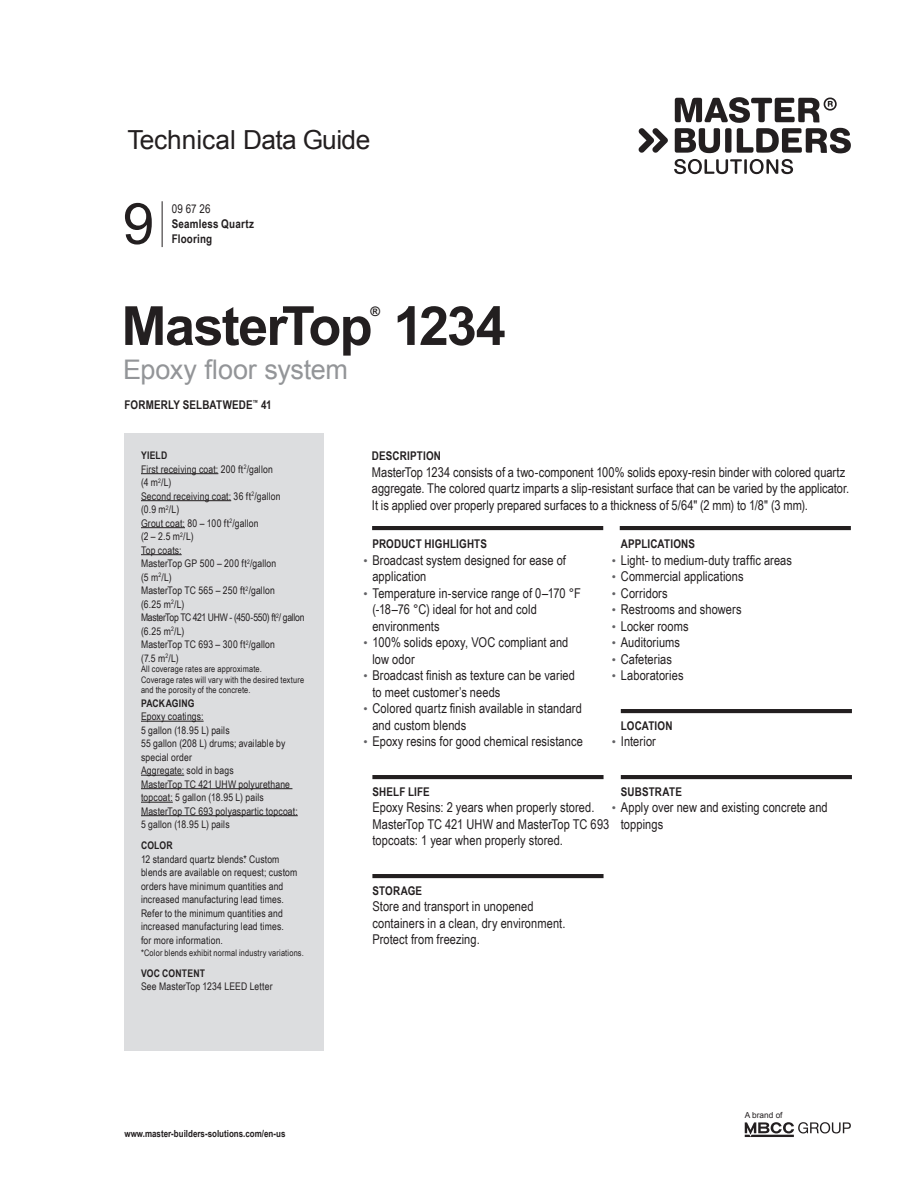
<style>
.page{position:relative;width:918px;height:1188px;background:#fff}
.page>*{position:absolute;margin:0;border:0;box-sizing:border-box;transform-origin:0 0}
.t1{font:57px "Arial";color:#231f20}
.t2{font:700 54px "Arial";letter-spacing:-.03em;color:#231f20}
.t3{font:27px "Arial";letter-spacing:-.01em;color:#939598}
.t4{font:26.25px "Arial";letter-spacing:-.015em;color:#231f20}
.t5{font:13.5px/16.5px "Arial Narrow";letter-spacing:.005em;color:#231f20}
.t6{font:700 13.05px "Arial";color:#231f20}
.t7{font:700 12px/15px "Arial Narrow";letter-spacing:.015em;color:#231f20}
.t8{font:12px "Arial Narrow";color:#231f20}
.t9{font:10.5px/13.5px "Arial Narrow";letter-spacing:.015em;color:#231f20}
.t10{font:10.5px/13.5px "Arial Narrow";letter-spacing:-.025em;color:#231f20}
.t11{font:700 10.5px "Arial Narrow";letter-spacing:.015em;color:#231f20}
.t12{font:700 9.75px "Arial Narrow";color:#231f20}
.t13{font:9px/10.5px "Arial Narrow";letter-spacing:.02em;color:#231f20}
.t14{font:8.25px "Arial";color:#231f20}
.s1{font-weight:700}
.s2{font-family:"Arial";font-size:12px;color:#636366}
</style>
<div class="page">
<svg style="left:674px;top:159px;width:119px;height:15px"></svg>
<svg style="left:639px;top:128px;width:29px;height:25px"></svg>
<svg style="left:675px;top:97px;width:176px;height:56px"></svg>
<svg style="left:745px;top:1122px;width:106px;height:15px"></svg>
<div style="left:125px;top:433px;width:199px;height:618px;background:#dcdddf"></div>
<hr style="left:162px;top:201px;width:1px;height:46px;background:#231f20">
<hr style="left:372px;top:526px;width:231px;height:4px;background:#231f20">
<hr style="left:620px;top:526px;width:231px;height:4px;background:#231f20">
<hr style="left:372px;top:775px;width:232px;height:4px;background:#231f20">
<hr style="left:372px;top:874px;width:232px;height:4px;background:#231f20">
<hr style="left:621px;top:709px;width:231px;height:4px;background:#231f20">
<hr style="left:621px;top:775px;width:231px;height:4px;background:#231f20">
<hr style="left:141px;top:473px;width:77px;height:1px;background:#231f20">
<hr style="left:141px;top:500px;width:90px;height:1px;background:#231f20">
<hr style="left:141px;top:527px;width:44px;height:1px;background:#231f20">
<hr style="left:141px;top:554px;width:41px;height:1px;background:#231f20">
<hr style="left:141px;top:721px;width:63px;height:1px;background:#231f20">
<hr style="left:141px;top:775px;width:43px;height:1px;background:#231f20">
<hr style="left:141px;top:788px;width:151px;height:1px;background:#231f20">
<hr style="left:141px;top:802px;width:32px;height:1px;background:#231f20">
<hr style="left:141px;top:815px;width:157px;height:1px;background:#231f20">
<h3 class="t4" style="left:128px;top:122px;width:244px">Technical Data Guide</h3>
<p class="t1" style="left:123px;top:187px;width:33px">9</p>
<p class="t8" style="left:172px;top:200px;width:40px">09 67 26</p>
<p class="t7" style="left:172px;top:216px;width:84px">Seamless Quartz<br>Flooring</p>
<p class="t2" style="left:122px;top:290px;width:386px">MasterTop 1234</p>
<p class="t6" style="left:370px;top:303px;width:11px">®</p>
<p class="t3" style="left:123px;top:352px;width:227px">Epoxy floor system</p>
<p class="t7" style="left:125px;top:396px;width:149px">FORMERLY SELBATWEDE<sup>™</sup> 41</p>
<p class="t9" style="left:141px;top:448px;width:133px"><span class="s1">YIELD<br></span>First receiving coat: 200 ft<sup>2</sup>/gallon (4 m<sup>2</sup>/L)</p>
<p class="t9" style="left:141px;top:489px;width:141px">Second receiving coat: 36 ft<sup>2</sup>/gallon (0.9 m<sup>2</sup>/L)</p>
<p class="t9" style="left:141px;top:516px;width:119px">Grout coat: 80 – 100 ft<sup>2</sup>/gallon (2 – 2.5 m<sup>2</sup>/L)</p>
<p class="t9" style="left:141px;top:543px;width:42px">Top coats:</p>
<p class="t9" style="left:141px;top:556px;width:137px">MasterTop GP 500 – 200 ft<sup>2</sup>/gallon (5 m<sup>2</sup>/L)</p>
<p class="t9" style="left:141px;top:583px;width:135px">MasterTop TC 565 – 250 ft<sup>2</sup>/gallon (6.25 m<sup>2</sup>/L)</p>
<p class="t10" style="left:141px;top:610px;width:165px">MasterTop TC 421 UHW - (450-550) ft<sup>2</sup>/ gallon (6.25 m<sup>2</sup>/L)</p>
<p class="t9" style="left:141px;top:637px;width:136px">MasterTop TC 693 – 300 ft<sup>2</sup>/gallon (7.5 m<sup>2</sup>/L)</p>
<p class="t13" style="left:141px;top:663px;width:165px">All coverage rates are approximate.<br>Coverage rates will vary with the desired texture and the porosity of the concrete.</p>
<p class="t9" style="left:141px;top:696px;width:146px"><span class="s1">PACKAGING<br></span>Epoxy coatings:<br>5 gallon (18.95 L) pails<br>55 gallon (208 L) drums; available by special order</p>
<p class="t9" style="left:141px;top:763px;width:94px">Aggregate: sold in bags</p>
<p class="t9" style="left:141px;top:777px;width:151px">MasterTop TC 421 UHW polyurethane topcoat: 5 gallon (18.95 L) pails</p>
<p class="t9" style="left:141px;top:804px;width:158px">MasterTop TC 693 polyaspartic topcoat:</p>
<p class="t9" style="left:141px;top:817px;width:90px">5 gallon (18.95 L) pails</p>
<p class="t9" style="left:141px;top:838px;width:158px"><span class="s1">COLOR<br></span>12 standard quartz blends.* Custom blends are available on request; custom orders have minimum quantities and increased manufacturing lead times.<br>Refer to the minimum quantities and increased manufacturing lead times.<br>for more information.</p>
<p class="t13" style="left:141px;top:947px;width:164px">*Color blends exhibit normal industry variations.</p>
<p class="t11" style="left:141px;top:965px;width:65px">VOC CONTENT</p>
<p class="t9" style="left:141px;top:979px;width:133px">See MasterTop 1234 LEED Letter</p>
<p class="t7" style="left:372px;top:448px;width:71px">DESCRIPTION</p>
<p class="t5" style="left:372px;top:463px;width:479px">MasterTop 1234 consists of a two-component 100% solids epoxy-resin binder with colored quartz aggregate. The colored quartz imparts a slip-resistant surface that can be varied by the applicator.<br>It is applied over properly prepared surfaces to a thickness of 5/64" (2 mm) to 1/8" (3 mm).</p>
<p class="t7" style="left:372px;top:536px;width:116px">PRODUCT HIGHLIGHTS</p>
<p class="t5" style="left:372px;top:551px;width:195px;text-indent:-9px"><span class="s2">•</span> Broadcast system designed for ease of application</p>
<p class="t5" style="left:372px;top:584px;width:210px;text-indent:-9px"><span class="s2">•</span> Temperature in-service range of 0–170 °F (-18–76 °C) ideal for hot and cold environments</p>
<p class="t5" style="left:372px;top:634px;width:198px;text-indent:-9px"><span class="s2">•</span> 100% solids epoxy, VOC compliant and low odor</p>
<p class="t5" style="left:372px;top:667px;width:204px;text-indent:-9px"><span class="s2">•</span> Broadcast finish as texture can be varied to meet customer’s needs</p>
<p class="t5" style="left:372px;top:700px;width:211px;text-indent:-9px"><span class="s2">•</span> Colored quartz finish available in standard and custom blends</p>
<p class="t5" style="left:363px;top:733px;width:221px"><span class="s2">•</span> Epoxy resins for good chemical resistance</p>
<p class="t7" style="left:372px;top:783px;width:59px">SHELF LIFE</p>
<p class="t5" style="left:372px;top:799px;width:224px">Epoxy Resins: 2 years when properly stored.</p>
<p class="t5" style="left:372px;top:815px;width:239px">MasterTop TC 421 UHW and MasterTop TC 693 topcoats: 1 year when properly stored.</p>
<p class="t7" style="left:372px;top:882px;width:51px">STORAGE</p>
<p class="t5" style="left:372px;top:898px;width:195px">Store and transport in unopened containers in a clean, dry environment.<br>Protect from freezing.</p>
<p class="t7" style="left:621px;top:536px;width:76px">APPLICATIONS</p>
<p class="t5" style="left:612px;top:551px;width:182px"><span class="s2">•</span> Light- to medium-duty traffic areas</p>
<p class="t5" style="left:612px;top:568px;width:133px"><span class="s2">•</span> Commercial applications</p>
<p class="t5" style="left:612px;top:584px;width:57px"><span class="s2">•</span> Corridors</p>
<p class="t5" style="left:612px;top:601px;width:131px"><span class="s2">•</span> Restrooms and showers</p>
<p class="t5" style="left:612px;top:617px;width:78px"><span class="s2">•</span> Locker rooms</p>
<p class="t5" style="left:612px;top:634px;width:70px"><span class="s2">•</span> Auditoriums</p>
<p class="t5" style="left:612px;top:650px;width:62px"><span class="s2">•</span> Cafeterias</p>
<p class="t5" style="left:612px;top:667px;width:73px"><span class="s2">•</span> Laboratories</p>
<p class="t7" style="left:621px;top:717px;width:53px">LOCATION</p>
<p class="t5" style="left:612px;top:733px;width:46px"><span class="s2">•</span> Interior</p>
<p class="t7" style="left:621px;top:783px;width:63px">SUBSTRATE</p>
<p class="t5" style="left:621px;top:799px;width:208px;text-indent:-9px"><span class="s2">•</span> Apply over new and existing concrete and toppings</p>
<p class="t12" style="left:125px;top:1126px;width:162px">www.master-builders-solutions.com/en-us</p>
<p class="t14" style="left:745px;top:1110px;width:39px">A brand of</p>
</div>
